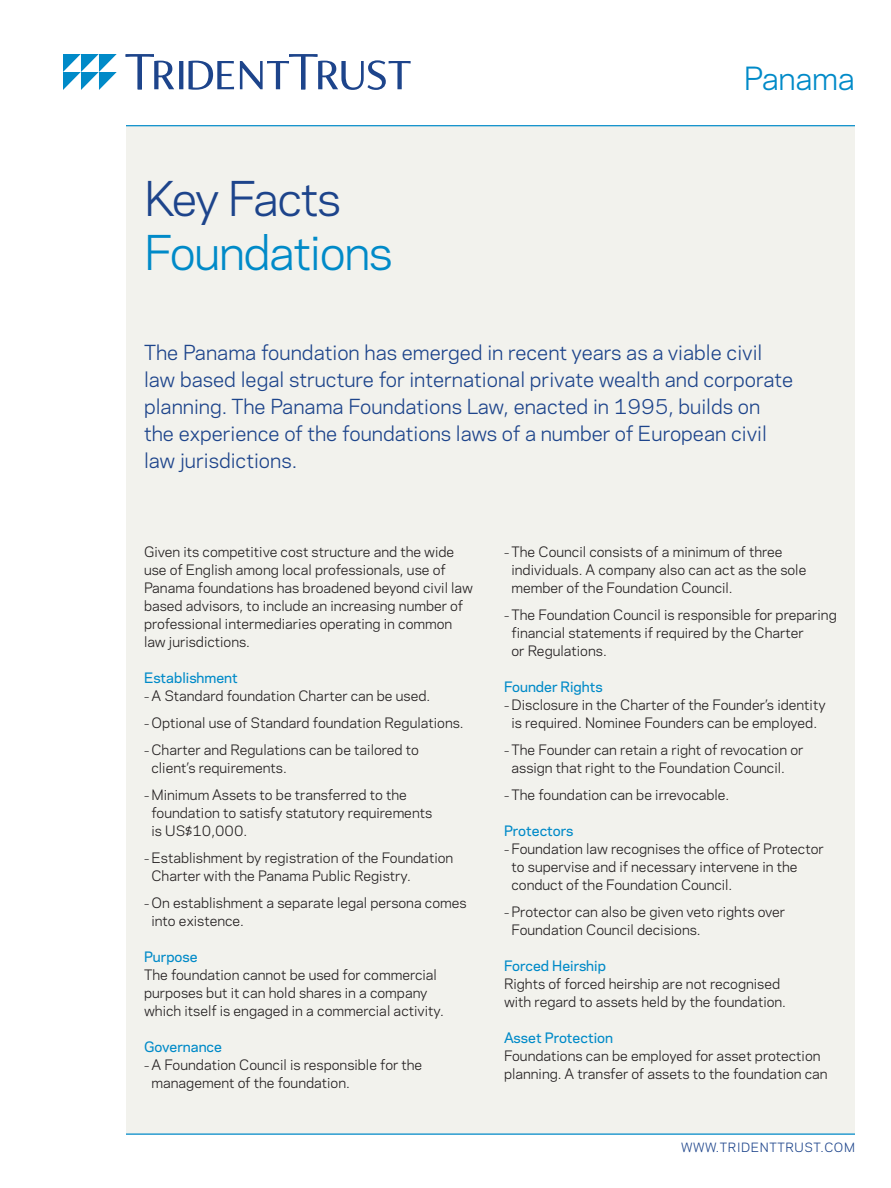
<style>
.page{position:relative;width:891px;height:1188px;background:#fff}
.page>*{position:absolute;margin:0;border:0;box-sizing:border-box;transform-origin:0 0}
.t1{font:45px "Polaris";letter-spacing:-.03em;color:#008ac8}
.t2{font:45px "Polaris";letter-spacing:-.04em;color:#1d448b}
.t3{font:30px "Polaris";letter-spacing:-.01em;color:#008ac8}
.Intro_Text{font:19.5px/27px "Polaris";color:#1d448b}
._1st_Paragraph{font:13.5px/18px "Polaris";color:#231f20}
.Head_1{font:500 13.5px "Polaris";color:#008ac8}
.t4{font:12px "Polaris";letter-spacing:.05em;color:#1d448b}
.s1{font-size:10.5px}
</style>
<div class="page">
<div style="left:126px;top:126px;width:729px;height:1008px;background:#f2f2ed"></div>
<hr style="left:126px;top:126px;width:729px;height:1px;background:#008ac8">
<hr style="left:126px;top:1134px;width:729px;height:1px;background:#008ac8">
<svg style="left:126px;top:54px;width:285px;height:36px"></svg>
<svg style="left:63px;top:54px;width:54px;height:36px"></svg>
<h1 class="t2" style="left:144px;top:165px;width:199px">Key Facts</h1>
<h1 class="t1" style="left:144px;top:219px;width:250px">Foundations</h1>
<h2 class="t3" style="left:744px;top:56px;width:113px">Panama</h2>
<p class="Intro_Text" style="left:144px;top:338px;width:651px">The Panama foundation has emerged in recent years as a viable civil law based legal structure for international private wealth and corporate planning. The Panama Foundations Law, enacted in 1995, builds on the experience of the foundations laws of a number of European civil law jurisdictions.</p>
<p class="_1st_Paragraph" style="left:144px;top:542px;width:331px">Given its competitive cost structure and the wide use of English among local professionals, use of Panama foundations has broadened beyond civil law based advisors, to include an increasing number of professional intermediaries operating in common law jurisdictions.</p>
<p class="Head_1" style="left:144px;top:667px;width:95px">Establishment</p>
<p class="_1st_Paragraph" style="left:144px;top:686px;width:288px"><span class="s1">–</span> A Standard foundation Charter can be used.</p>
<p class="_1st_Paragraph" style="left:144px;top:713px;width:321px"><span class="s1">–</span> Optional use of Standard foundation Regulations.</p>
<p class="_1st_Paragraph" style="left:152px;top:740px;width:269px;text-indent:-8px"><span class="s1">–</span> Charter and Regulations can be tailored to client’s requirements.</p>
<p class="_1st_Paragraph" style="left:152px;top:785px;width:282px;text-indent:-8px"><span class="s1">–</span> Minimum Assets to be transferred to the foundation to satisfy statutory requirements is US$10,000.</p>
<p class="_1st_Paragraph" style="left:152px;top:848px;width:303px;text-indent:-8px"><span class="s1">–</span> Establishment by registration of the Foundation<br>Charter with the Panama Public Registry.</p>
<p class="_1st_Paragraph" style="left:152px;top:893px;width:317px;text-indent:-8px"><span class="s1">–</span> On establishment a separate legal persona comes into existence.</p>
<p class="Head_1" style="left:144px;top:946px;width:55px">Purpose</p>
<p class="_1st_Paragraph" style="left:144px;top:965px;width:301px">The foundation cannot be used for commercial purposes but it can hold shares in a company which itself is engaged in a commercial activity.</p>
<p class="Head_1" style="left:144px;top:1036px;width:80px">Governance</p>
<p class="_1st_Paragraph" style="left:152px;top:1055px;width:272px;text-indent:-8px"><span class="s1">–</span> A Foundation Council is responsible for the management of the foundation.</p>
<p class="_1st_Paragraph" style="left:512px;top:542px;width:296px;text-indent:-8px"><span class="s1">–</span> The Council consists of a minimum of three individuals. A company also can act as the sole member of the Foundation Council.</p>
<p class="_1st_Paragraph" style="left:512px;top:605px;width:327px;text-indent:-8px"><span class="s1">–</span> The Foundation Council is responsible for preparing financial statements if required by the Charter<br>or Regulations.</p>
<p class="Head_1" style="left:504px;top:676px;width:100px">Founder Rights</p>
<p class="_1st_Paragraph" style="left:504px;top:695px;width:323px;text-align:center"><span class="s1">–</span> Disclosure in the Charter of the Founder’s identity is required. Nominee Founders can be employed.</p>
<p class="_1st_Paragraph" style="left:512px;top:740px;width:294px;text-indent:-8px"><span class="s1">–</span> The Founder can retain a right of revocation or assign that right to the Foundation Council.</p>
<p class="_1st_Paragraph" style="left:504px;top:785px;width:227px"><span class="s1">–</span> The foundation can be irrevocable.</p>
<p class="Head_1" style="left:504px;top:820px;width:71px">Protectors</p>
<p class="_1st_Paragraph" style="left:512px;top:839px;width:314px;text-indent:-8px"><span class="s1">–</span> Foundation law recognises the office of Protector to supervise and if necessary intervene in the conduct of the Foundation Council.</p>
<p class="_1st_Paragraph" style="left:512px;top:902px;width:275px;text-indent:-8px"><span class="s1">–</span> Protector can also be given veto rights over<br>Foundation Council decisions.</p>
<p class="Head_1" style="left:504px;top:955px;width:103px">Forced Heirship</p>
<p class="_1st_Paragraph" style="left:504px;top:974px;width:284px">Rights of forced heirship are not recognised with regard to assets held by the foundation.</p>
<p class="Head_1" style="left:504px;top:1027px;width:111px">Asset Protection</p>
<p class="_1st_Paragraph" style="left:504px;top:1046px;width:325px">Foundations can be employed for asset protection planning. A transfer of assets to the foundation can</p>
<p class="t4" style="left:681px;top:1138px;width:175px">WWW.TRIDENTTRUST.COM</p>
</div>
